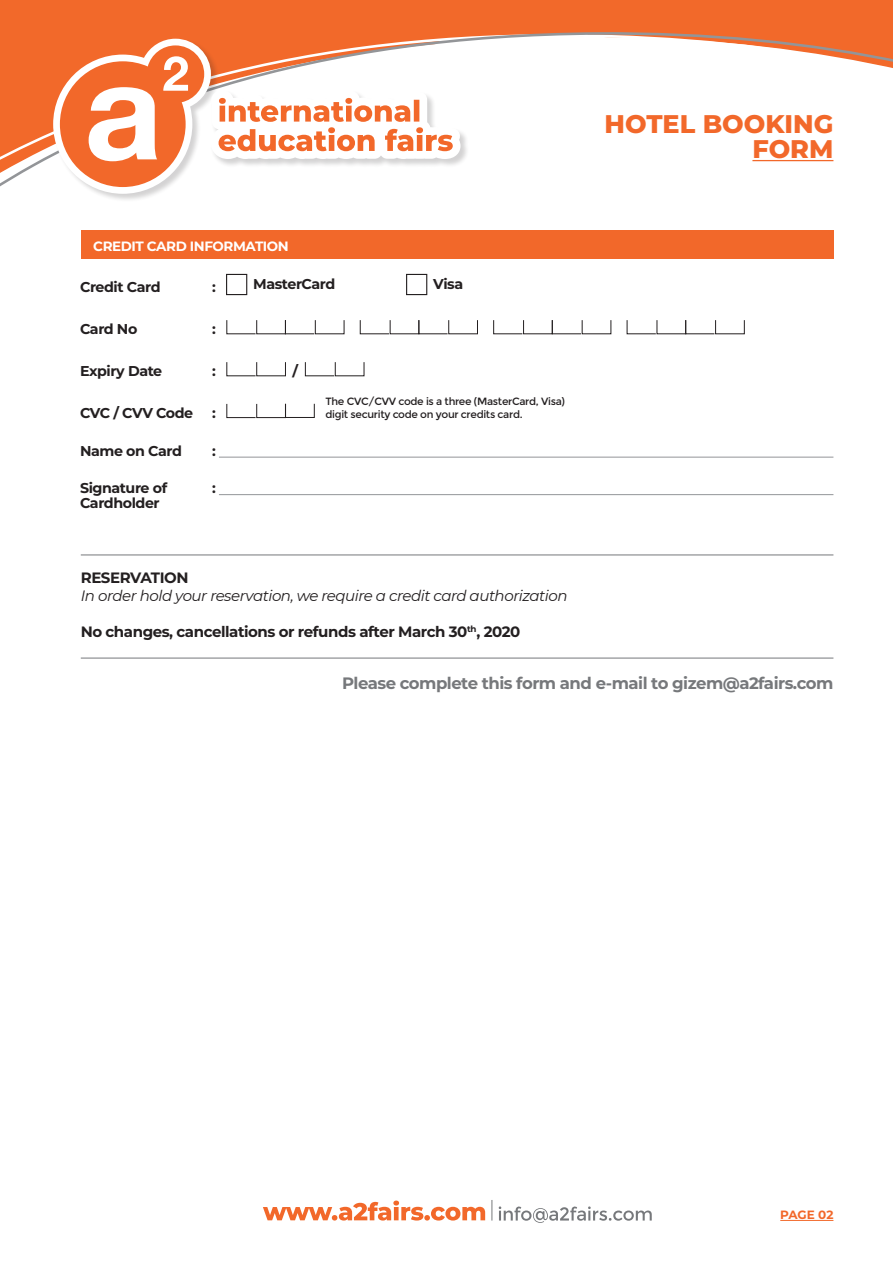
<style>
.page{position:relative;width:893px;height:1263px;background:#fff}
.page>*{position:absolute;margin:0;border:0;box-sizing:border-box;transform-origin:0 0}
.t1{font:800 25.5px "Montserrat";color:#f2682a}
.t2{font:700 16.5px "Montserrat";letter-spacing:-.03em;color:#76787b}
.t3{font:700 15px "Montserrat";letter-spacing:-.03em;color:#231f20}
.t4{font:italic 15px "Montserrat";letter-spacing:-.03em;color:#231f20}
.t5{font:700 14.25px "Montserrat";letter-spacing:-.03em;color:#231f20}
.t6{font:700 13.5px "Montserrat";letter-spacing:-.03em;color:#fff}
.t7{font:700 12px "Montserrat";letter-spacing:-.01em;color:#f2682a}
.t8{font:10.5px "Montserrat";letter-spacing:-.03em;color:#231f20}
</style>
<div class="page">
<div style="left:0;top:0;width:893px;height:29px;background:#f2692a"></div>
<hr style="left:0;top:29px;width:893px;height:3px;background:#f2692a">
<svg style="left:0;top:32px;width:893px;height:155px"></svg>
<div style="left:53px;top:39px;width:167px;height:164px;background:#231f20;opacity:.2"></div>
<div style="left:211px;top:90px;width:258px;height:78px;background:#231f20;opacity:.2"></div>
<svg style="left:53px;top:39px;width:408px;height:155px"></svg>
<hr style="left:752px;top:160px;width:81px;height:1px;background:#f2682a">
<svg style="left:491px;top:1200px;width:1px;height:20px"></svg>
<svg style="left:263px;top:1200px;width:222px;height:20px"></svg>
<svg style="left:499px;top:1206px;width:153px;height:17px"></svg>
<div style="left:81px;top:230px;width:752px;height:29px;background:#f2682a"></div>
<div style="left:226px;top:274px;width:21px;height:21px;border:1px solid #231f20"></div>
<div style="left:406px;top:274px;width:21px;height:21px;border:1px solid #231f20"></div>
<hr style="left:219px;top:457px;width:614px;height:1px;background:#939598">
<hr style="left:219px;top:494px;width:614px;height:1px;background:#939598">
<svg style="left:226px;top:320px;width:119px;height:15px"></svg>
<svg style="left:359px;top:320px;width:119px;height:15px"></svg>
<svg style="left:493px;top:320px;width:119px;height:15px"></svg>
<svg style="left:626px;top:320px;width:119px;height:15px"></svg>
<svg style="left:226px;top:362px;width:60px;height:15px"></svg>
<svg style="left:305px;top:362px;width:60px;height:15px"></svg>
<svg style="left:226px;top:403px;width:89px;height:15px"></svg>
<hr style="left:81px;top:555px;width:752px;height:1px;background:#76787b">
<hr style="left:81px;top:658px;width:752px;height:1px;background:#76787b">
<hr style="left:780px;top:1220px;width:53px;height:1px;background:#f2682a">
<p class="t6" style="left:93px;top:236px;width:197px">CREDIT CARD INFORMATION</p>
<p class="t5" style="left:80px;top:277px;width:82px">Credit Card</p>
<p class="t5" style="left:212px;top:277px;width:5px">:</p>
<p class="t5" style="left:80px;top:319px;width:59px">Card No</p>
<p class="t5" style="left:212px;top:319px;width:5px">:</p>
<p class="t5" style="left:80px;top:361px;width:84px">Expiry Date</p>
<p class="t5" style="left:212px;top:361px;width:5px">:</p>
<p class="t5" style="left:293px;top:361px;width:7px">/</p>
<p class="t5" style="left:80px;top:403px;width:115px">CVC / CVV Code</p>
<p class="t5" style="left:212px;top:403px;width:5px">:</p>
<p class="t5" style="left:80px;top:440px;width:103px">Name on Card</p>
<p class="t5" style="left:212px;top:440px;width:5px">:</p>
<p class="t5" style="left:80px;top:478px;width:89px">Signature of</p>
<p class="t5" style="left:212px;top:478px;width:5px">:</p>
<p class="t5" style="left:253px;top:274px;width:83px">MasterCard</p>
<p class="t5" style="left:433px;top:274px;width:31px">Visa</p>
<p class="t8" style="left:325px;top:395px;width:241px">The CVC/CVV code is a three (MasterCard, Visa)</p>
<p class="t8" style="left:325px;top:408px;width:199px">digit security code on your credits card.</p>
<p class="t5" style="left:80px;top:493px;width:81px">Cardholder</p>
<p class="t3" style="left:81px;top:567px;width:109px">RESERVATION</p>
<p class="t4" style="left:81px;top:586px;width:488px">In order hold your reservation, we require a credit card authorization</p>
<p class="t3" style="left:81px;top:621px;width:441px">No changes, cancellations or refunds after March 30<sup>th</sup>, 2020</p>
<p class="t1" style="left:604px;top:105px;width:230px">HOTEL BOOKING</p>
<p class="t1" style="left:752px;top:130px;width:82px">FORM</p>
<p class="t2" style="left:342px;top:671px;width:493px">Please complete this form and e-mail to gizem@a2fairs.com</p>
<p class="t7" style="left:780px;top:1206px;width:55px">PAGE 02</p>
</div>
